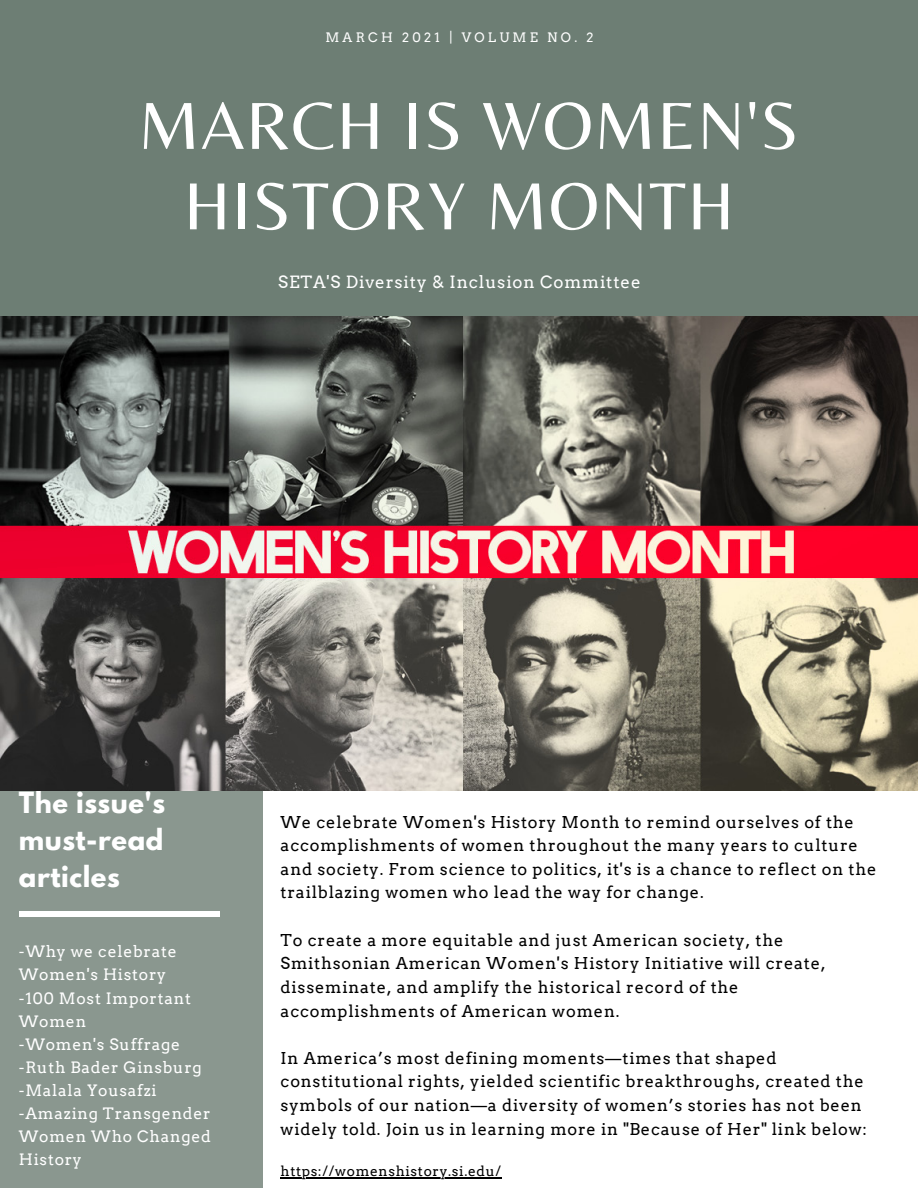
<style>
.page{position:relative;width:918px;height:1188px;background:#fff}
.page>*{position:absolute;margin:0;border:0;box-sizing:border-box;transform-origin:0 0}
.t1{font:69.15px/80.4px "Belleza";letter-spacing:.02em;color:#fff;text-align:center}
.t2{font:700 25.8px/36.6px "League Spartan";letter-spacing:.02em;color:#fff;text-align:justify}
.t3{font:16.95px "Arvo";letter-spacing:.05em;color:#fff}
.t4{font:16.35px/23.7px "Arvo";letter-spacing:.05em;color:#000}
.t5{font:15.75px/23.1px "Arvo";letter-spacing:.05em;color:#fff}
.t6{font:13.65px "Arvo";letter-spacing:.05em;color:#000}
.t7{font:13.05px "Arvo";letter-spacing:.25em;color:#fff}
</style>
<div class="page">
<div style="left:0;top:0;width:918px;height:316px;background:#6d7e74"></div>
<hr style="left:281px;top:1177px;width:221px;height:2px;background:#000">
<div style="left:0;top:755px;width:262px;height:433px;background:#8a978f"></div>
<div style="left:19px;top:911px;width:201px;height:5px;background:#fff"></div>
<img style="left:0;top:316px;width:918px;height:475px">
<p class="t7" style="left:325px;top:29px;width:270px">MARCH 2021 | VOLUME NO. 2</p>
<p class="t1" style="left:138px;top:84px;width:662px">MARCH IS WOMEN'S<br>HISTORY MONTH</p>
<p class="t3" style="left:278px;top:271px;width:364px">SETA'S Diversity &amp; Inclusion Committee</p>
<p class="t2" style="left:19px;top:788px;width:148px">The issue's must-read articles</p>
<p class="t5" style="left:19px;top:940px;width:159px">-Why we celebrate<br>Women's History</p>
<p class="t5" style="left:19px;top:986px;width:173px">-100 Most Important<br>Women</p>
<p class="t5" style="left:19px;top:1032px;width:163px">-Women's Suffrage</p>
<p class="t5" style="left:19px;top:1055px;width:184px">-Ruth Bader Ginsburg</p>
<p class="t5" style="left:19px;top:1078px;width:139px">-Malala Yousafzi</p>
<p class="t5" style="left:19px;top:1102px;width:194px;text-align:justify">-Amazing Transgender Women Who Changed History</p>
<p class="t4" style="left:281px;top:810px;width:597px">We celebrate Women's History Month to remind ourselves of the accomplishments of women throughout the many years to culture and society. From science to politics, it's is a chance to reflect on the trailblazing women who lead the way for change.</p>
<p class="t4" style="left:281px;top:928px;width:546px">To create a more equitable and just American society, the Smithsonian American Women's History Initiative will create, disseminate, and amplify the historical record of the accomplishments of American women.</p>
<p class="t4" style="left:281px;top:1046px;width:588px">In America’s most defining moments—times that shaped constitutional rights, yielded scientific breakthroughs, created the symbols of our nation—a diversity of women’s stories has not been widely told. Join us in learning more in "Because of Her" link below:</p>
<p class="t6" style="left:281px;top:1163px;width:222px">https://womenshistory.si.edu/</p>
</div>
